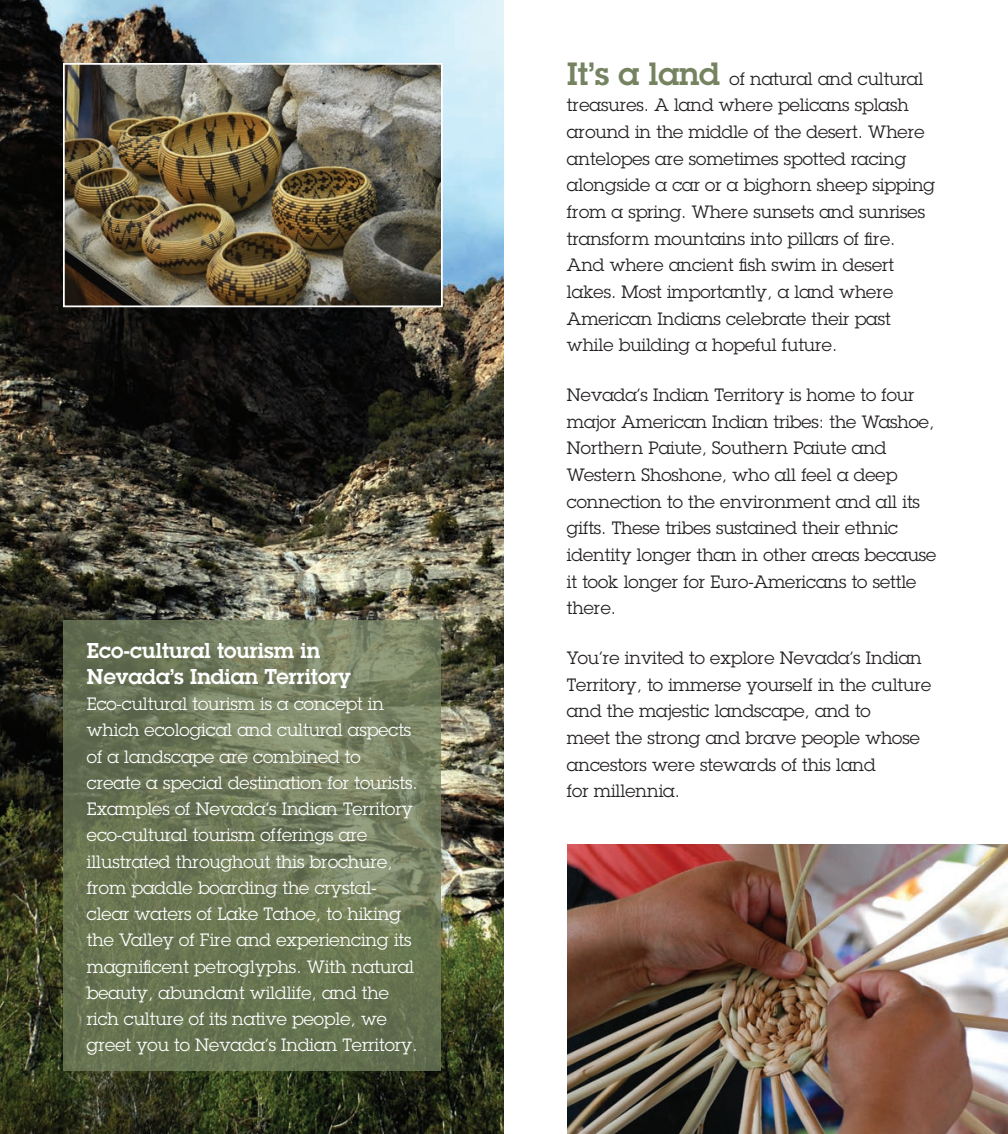
<style>
.page{position:relative;width:1008px;height:1134px;background:#fff}
.page>*{position:absolute;margin:0;border:0;box-sizing:border-box;transform-origin:0 0}
.t1{font:600 21px/26.2px "Lubalin Graph";color:#fff}
.t2{font:17.5px/26.6px "Lubalin Graph";color:#231f20}
.t3{font:17.5px/26.2px "Lubalin Graph";color:#fff}
.s1{font-weight:600;font-size:31.5px;color:#758361}
</style>
<div class="page">
<img style="left:0;top:0;width:504px;height:1134px">
<img style="left:66px;top:66px;width:374px;height:238px">
<div style="left:63px;top:63px;width:380px;height:244px;border:2px solid #fff"></div>
<img style="left:567px;top:845px;width:441px;height:289px">
<svg style="left:63px;top:620px;width:378px;height:451px;background:#6e7958"></svg>
<p class="t1" style="left:87px;top:637px;width:266px">Eco-cultural tourism in<br>Nevada’s Indian Territory</p>
<p class="t3" style="left:87px;top:691px;width:332px">Eco-cultural tourism is a concept in which ecological and cultural aspects of a landscape are combined to create a special destination for tourists.<br>Examples of Nevada’s Indian Territory eco-cultural tourism offerings are illustrated throughout this brochure, from paddle boarding the crystal&shy;clear waters of Lake Tahoe, to hiking the Valley of Fire and experiencing its magnificent petroglyphs. With natural beauty, abundant wildlife, and the rich culture of its native people, we greet you to Nevada’s Indian Territory.</p>
<p class="t2" style="left:567px;top:65px;width:358px"><span class="s1">It’s a land</span> of natural and cultural</p>
<p class="t2" style="left:567px;top:92px;width:343px">treasures. A land where pelicans splash</p>
<p class="t2" style="left:567px;top:118px;width:359px">around in the middle of the desert. Where</p>
<p class="t2" style="left:567px;top:145px;width:341px">antelopes are sometimes spotted racing</p>
<p class="t2" style="left:567px;top:172px;width:370px">alongside a car or a bighorn sheep sipping</p>
<p class="t2" style="left:567px;top:198px;width:360px">from a spring. Where sunsets and sunrises</p>
<p class="t2" style="left:567px;top:225px;width:330px">transform mountains into pillars of fire.<br>And where ancient fish swim in desert lakes. Most importantly, a land where American Indians celebrate their past while building a hopeful future.</p>
<p class="t2" style="left:567px;top:381px;width:349px">Nevada’s Indian Territory is home to four</p>
<p class="t2" style="left:567px;top:408px;width:369px">major American Indian tribes: the Washoe,</p>
<p class="t2" style="left:567px;top:435px;width:321px">Northern Paiute, Southern Paiute and</p>
<p class="t2" style="left:567px;top:461px;width:332px">Western Shoshone, who all feel a deep</p>
<p class="t2" style="left:567px;top:488px;width:354px">connection to the environment and all its</p>
<p class="t2" style="left:567px;top:515px;width:333px">gifts. These tribes sustained their ethnic</p>
<p class="t2" style="left:567px;top:541px;width:371px">identity longer than in other areas because</p>
<p class="t2" style="left:567px;top:568px;width:351px">it took longer for Euro-Americans to settle</p>
<p class="t2" style="left:567px;top:595px;width:51px">there.</p>
<p class="t2" style="left:567px;top:644px;width:356px">You’re invited to explore Nevada’s Indian</p>
<p class="t2" style="left:567px;top:671px;width:366px">Territory, to immerse yourself in the culture</p>
<p class="t2" style="left:567px;top:698px;width:305px">and the majestic landscape, and to</p>
<p class="t2" style="left:567px;top:724px;width:354px">meet the strong and brave people whose</p>
<p class="t2" style="left:567px;top:751px;width:310px">ancestors were stewards of this land</p>
<p class="t2" style="left:567px;top:778px;width:115px">for millennia.</p>
</div>
